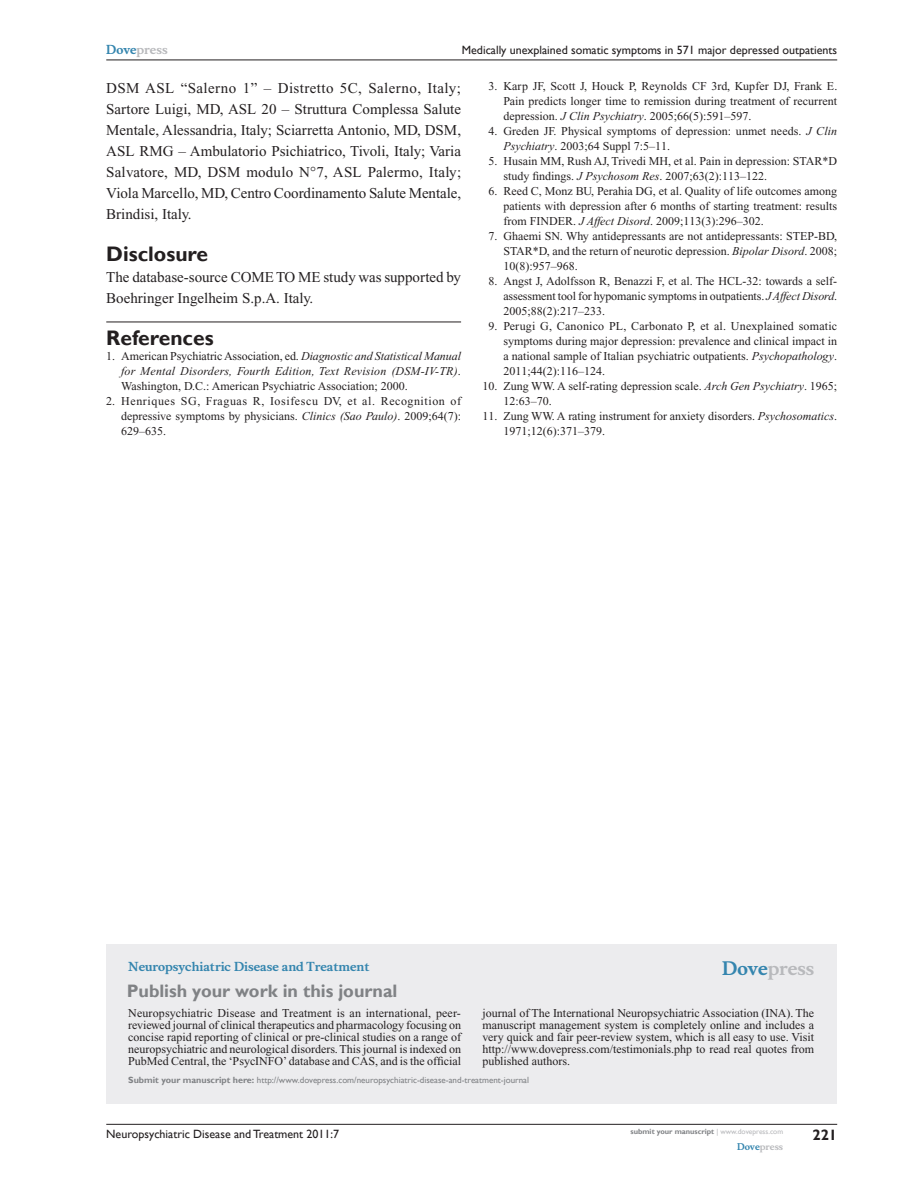
<style>
.page{position:relative;width:918px;height:1188px;background:#fff}
.page>*{position:absolute;margin:0;border:0;box-sizing:border-box;transform-origin:0 0}
.t1{font:700 21px "Gill Sans";color:#231f20}
.t2{font:700 18px "Gill Sans";color:#808285}
.t3{font:700 18px "Musee";color:#b8b9bc}
.t4{font:15px/21px "Times New Roman";color:#231f20;text-align:justify}
.t5{font:700 15px "Gill Sans";color:#231f20}
.t6{font:12px/15px "Times New Roman";color:#231f20;text-align:justify}
.t7{font:12px "Gill Sans";color:#231f20}
.t8{font:700 12px "Musee";color:#3485ae}
.t9{font:700 12px "Musee";color:#b8b9bc}
.t10{font:9px "Gill Sans";color:#808285}
.t11{font:700 9px "Musee";color:#b8b9bc}
.t12{font:700 7.5px "Gill Sans";color:#808285}
.s1{color:#3485ae}
.s2{font-style:italic}
.s3{font-weight:700}
.s4{font-weight:400;color:#b8b9bc}
</style>
<div class="page">
<div style="left:106px;top:944px;width:731px;height:159px;background:#ececee"></div>
<hr style="left:106px;top:1124px;width:731px;height:1px;background:#231f20">
<hr style="left:106px;top:60px;width:731px;height:1px;background:#231f20">
<hr style="left:106px;top:322px;width:355px;height:1px;background:#231f20">
<p class="t9" style="left:106px;top:43px;width:63px"><span class="s1">Dove</span>press</p>
<p class="t7" style="left:462px;top:43px;width:377px">Medically unexplained somatic symptoms in 571 major depressed outpatients</p>
<p class="t4" style="left:106px;top:77px;width:356px">DSM ASL “Salerno 1” – Distretto 5C, Salerno, Italy; Sartore Luigi, MD, ASL 20 – Struttura Complessa Salute Mentale, Alessandria, Italy; Sciarretta Antonio, MD, DSM, ASL RMG – Ambulatorio Psichiatrico, Tivoli, Italy; Varia Salvatore, MD, DSM modulo N 7, ASL Palermo, Italy; Viola Marcello, MD, Centro Coordinamento Salute Mentale, Brindisi, Italy.</p>
<h1 class="t1" style="left:106px;top:241px;width:103px">Disclosure</h1>
<p class="t4" style="left:106px;top:266px;width:356px">The database-source COME TO ME study was supported by<br>Boehringer Ingelheim S.p.A. Italy.</p>
<h1 class="t1" style="left:106px;top:325px;width:109px">References</h1>
<p class="t6" style="left:121px;top:349px;width:341px;text-indent:-15px">1. American Psychiatric Association, ed. <span class="s2">Diagnostic and Statistical Manual for Mental Disorders, Fourth Edition, Text Revision (DSM-IV-TR)</span>.<br>Washington, D.C.: American Psychiatric Association; 2000.</p>
<p class="t6" style="left:121px;top:394px;width:341px;text-indent:-15px">2. Henriques SG, Fraguas R, Iosifescu DV, et al. Recognition of depressive symptoms by physicians. <span class="s2">Clinics (Sao Paulo)</span>. 2009;64(7):<br>629–635.</p>
<p class="t6" style="left:503px;top:79px;width:335px;text-indent:-15px">3. Karp JF, Scott J, Houck P, Reynolds CF 3rd, Kupfer DJ, Frank E.<br>Pain predicts longer time to remission during treatment of recurrent depression. <span class="s2">J Clin Psychiatry</span>. 2005;66(5):591–597.</p>
<p class="t6" style="left:503px;top:124px;width:335px;text-indent:-15px">4. Greden JF. Physical symptoms of depression: unmet needs. <span class="s2">J Clin<br>Psychiatry</span>. 2003;64 Suppl 7:5–11.</p>
<p class="t6" style="left:503px;top:154px;width:335px;text-indent:-15px">5. Husain MM, Rush AJ, Trivedi MH, et al. Pain in depression: STAR*D study findings. <span class="s2">J Psychosom Res</span>. 2007;63(2):113–122.</p>
<p class="t6" style="left:503px;top:184px;width:335px;text-indent:-15px">6. Reed C, Monz BU, Perahia DG, et al. Quality of life outcomes among patients with depression after 6 months of starting treatment: results from FINDER. <span class="s2">J Affect Disord</span>. 2009;113(3):296–302.</p>
<p class="t6" style="left:503px;top:229px;width:335px;text-indent:-15px">7. Ghaemi SN. Why antidepressants are not antidepressants: STEP-BD, STAR*D, and the return of neurotic depression. <span class="s2">Bipolar Disord</span>. 2008; 10(8):957–968.</p>
<p class="t6" style="left:503px;top:274px;width:335px;text-indent:-15px">8. Angst J, Adolfsson R, Benazzi F, et al. The HCL-32: towards a self&shy;assessment tool for hypomanic symptoms in outpatients. <span class="s2">J Affect Disord</span>.<br>2005;88(2):217–233.</p>
<p class="t6" style="left:503px;top:319px;width:335px;text-indent:-15px">9. Perugi G, Canonico PL, Carbonato P, et al. Unexplained somatic symptoms during major depression: prevalence and clinical impact in a national sample of Italian psychiatric outpatients. <span class="s2">Psychopathology</span>.<br>2011;44(2):116–124.</p>
<p class="t6" style="left:503px;top:379px;width:335px;text-indent:-21px">10. Zung WW. A self-rating depression scale. <span class="s2">Arch Gen Psychiatry</span>. 1965;<br>12:63–70.</p>
<p class="t6" style="left:503px;top:409px;width:335px;text-indent:-21px">11. Zung WW. A rating instrument for anxiety disorders. <span class="s2">Psychosomatics</span>.<br>1971;12(6):371–379.</p>
<p class="t8" style="left:128px;top:959px;width:243px">Neuropsychiatric Disease and Treatment</p>
<h2 class="t2" style="left:127px;top:980px;width:272px">Publish your work in this journal</h2>
<h2 class="t3" style="left:722px;top:958px;width:94px"><span class="s1">Dove</span>press</h2>
<p class="t6" style="left:128px;top:1007px;width:334px;line-height:12px">Neuropsychiatric Disease and Treatment is an international, peer&shy;reviewed journal of clinical therapeutics and pharmacology focusing on concise rapid reporting of clinical or pre-clinical studies on a range of neuropsychiatric and neurological disorders. This journal is indexed on PubMed Central, the ‘PsycINFO’ database and CAS, and is the official</p>
<p class="t6" style="left:482px;top:1007px;width:333px;line-height:12px">journal of The International Neuropsychiatric Association (INA). The manuscript management system is completely online and includes a very quick and fair peer-review system, which is all easy to use. Visit http://www.dovepress.com/testimonials.php to read real quotes from published authors.</p>
<p class="t10" style="left:128px;top:1075px;width:402px"><span class="s3">Submit your manuscript here:</span> http://www.dovepress.com/neuropsychiatric-disease-and-treatment-journal</p>
<p class="t7" style="left:106px;top:1127px;width:235px">Neuropsychiatric Disease and Treatment 2011:7</p>
<p class="t12" style="left:631px;top:1127px;width:154px">submit your manuscript <span class="s4">| www.dovepress.com</span></p>
<p class="t11" style="left:737px;top:1141px;width:48px"><span class="s1">Dove</span>press</p>
<p class="t5" style="left:812px;top:1126px;width:26px">221</p>
</div>
